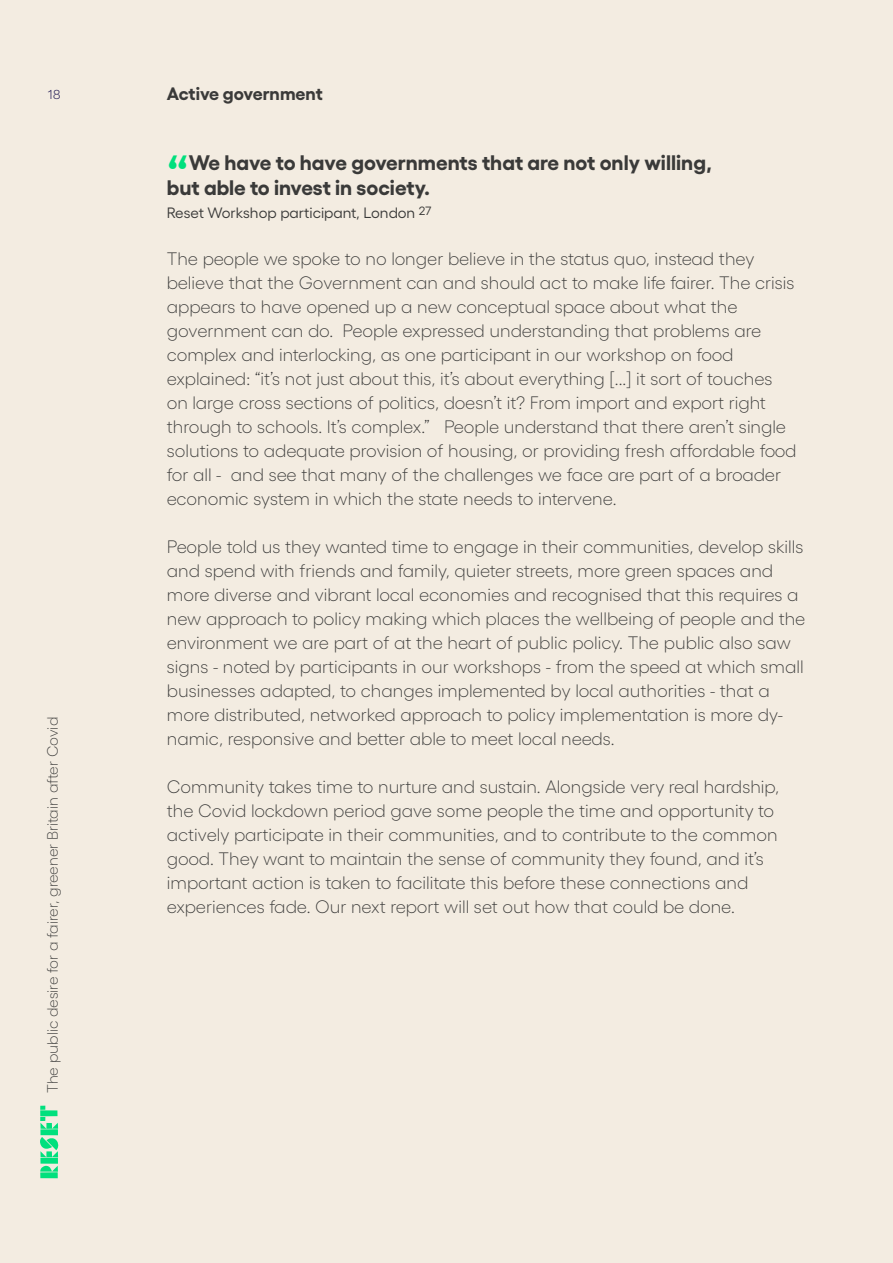
<style>
.page{position:relative;width:893px;height:1263px;background:#f3ece1}
.page>*{position:absolute;margin:0;border:0;box-sizing:border-box;transform-origin:0 0}
.t1{font:700 45px "Gellix";color:#00e07d}
.t2{font:700 21px "Gellix";color:#3a3a39}
.t3{font:300 18px/24px "Gellix";color:#3a3a39}
.t4{font:700 18px "Gellix";color:#3a3a39}
.t5{font:300 15px "Gellix TRIAL";color:#3a3a39}
.t6{font:15px "Gellix";color:#3a3a39}
.t7{font:300 13.5px "Work Sans";color:#1e1752}
</style>
<div class="page">
<div style="left:40px;top:1110px;width:18px;height:6px;background:#00e07d"></div>
<div style="left:40px;top:1172px;width:18px;height:6px;background:#00e07d"></div>
<svg style="left:40px;top:1106px;width:5px;height:4px"></svg>
<svg style="left:40px;top:1117px;width:19px;height:55px"></svg>
<p class="t7" style="left:48px;top:86px;width:14px">18</p>
<p class="t4" style="left:167px;top:79px;width:157px">Active government</p>
<p class="t5" style="left:47px;top:1093px;width:378px;rotate:-90deg">The public desire for a fairer, greener Britain after Covid</p>
<p class="t1" style="left:167px;top:138px;width:24px">“</p>
<p class="t2" style="left:189px;top:145px;width:524px">We have to have governments that are not only willing,</p>
<p class="t2" style="left:167px;top:171px;width:265px">but able to invest in society.</p>
<p class="t6" style="left:167px;top:201px;width:266px">Reset Workshop participant, London <sup>27</sup></p>
<p class="t3" style="left:167px;top:245px;width:629px">The people we spoke to no longer believe in the status quo, instead they believe that the Government can and should act to make life fairer. The crisis appears to have opened up a new conceptual space about what the</p>
<p class="t3" style="left:167px;top:317px;width:596px">government can do. People expressed understanding that problems are</p>
<p class="t3" style="left:167px;top:341px;width:568px">complex and interlocking, as one participant in our workshop on food</p>
<p class="t3" style="left:167px;top:365px;width:631px">explained: “it’s not just about this, it’s about everything [...] it sort of touches on large cross sections of politics, doesn’t it? From import and export right through to schools. It’s complex.” People understand that there aren’t single solutions to adequate provision of housing, or providing fresh affordable food for all - and see that many of the challenges we face are part of a broader economic system in which the state needs to intervene.</p>
<p class="t3" style="left:167px;top:533px;width:640px">People told us they wanted time to engage in their communities, develop skills and spend with friends and family, quieter streets, more green spaces and more diverse and vibrant local economies and recognised that this requires a new approach to policy making which places the wellbeing of people and the environment we are part of at the heart of public policy. The public also saw signs - noted by participants in our workshops - from the speed at which small businesses adapted, to changes implemented by local authorities - that a more distributed, networked approach to policy implementation is more dy&shy;namic, responsive and better able to meet local needs.</p>
<p class="t3" style="left:167px;top:773px;width:614px">Community takes time to nurture and sustain. Alongside very real hardship, the Covid lockdown period gave some people the time and opportunity to</p>
<p class="t3" style="left:167px;top:821px;width:612px">actively participate in their communities, and to contribute to the common good. They want to maintain the sense of community they found, and it’s</p>
<p class="t3" style="left:167px;top:869px;width:583px">important action is taken to facilitate this before these connections and</p>
<p class="t3" style="left:167px;top:893px;width:570px">experiences fade. Our next report will set out how that could be done.</p>
</div>
